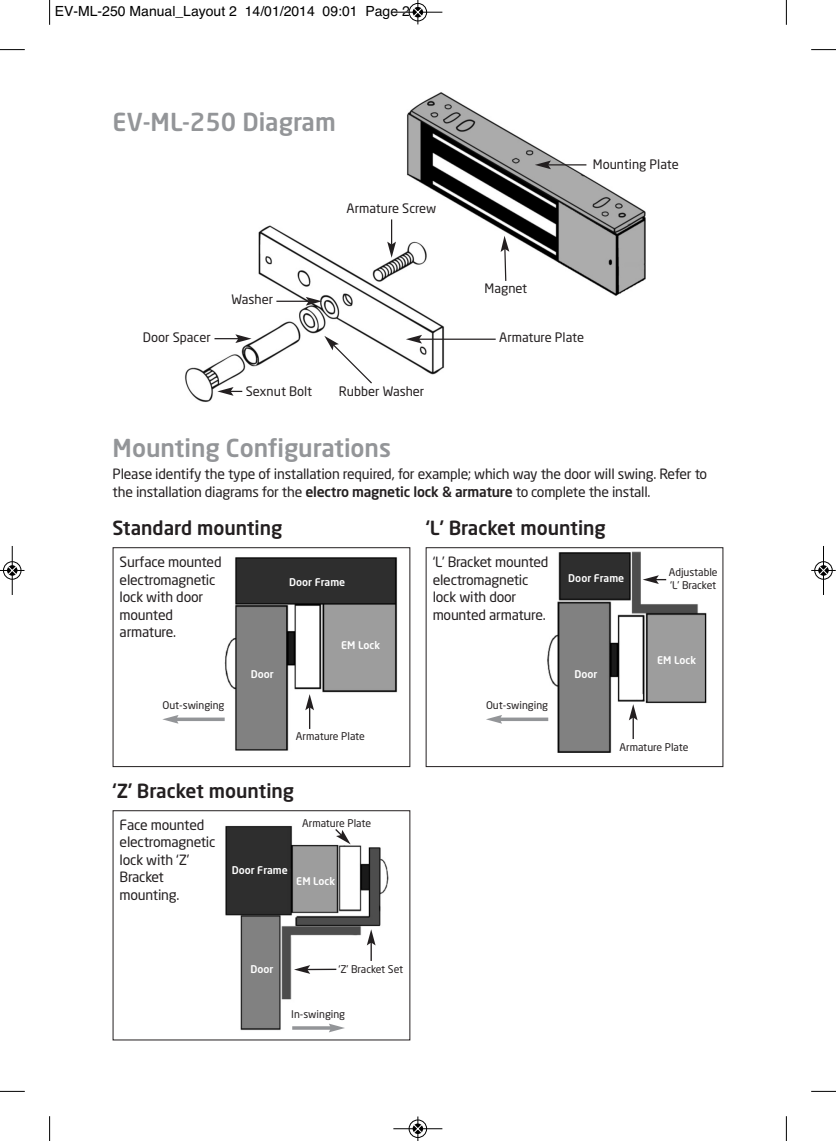
<style>
.page{position:relative;width:836px;height:1141px;background:#fff}
.page>*{position:absolute;margin:0;border:0;box-sizing:border-box;transform-origin:0 0}
.t1{font:500 24.5px "Neo Sans";color:#939598}
.t2{font:500 19.25px "Neo Sans";color:#231f20}
.t3{font:14px/17.5px "Neo Sans";letter-spacing:-.015em;color:#231f20}
.t4{font:14px "Helvetica";color:#000}
.t5{font:12.95px "Neo Sans";color:#231f20}
.t6{font:10.5px/12.6px "Neo Sans";color:#231f20}
.t7{font:500 10.5px "Neo Sans";color:#fff}
.s1{font-weight:500}
</style>
<div class="page">
<img style="left:185px;top:92px;width:461px;height:310px">
<hr style="left:548px;top:164px;width:38px;height:1px;background:#231f20">
<svg style="left:535px;top:160px;width:16px;height:9px"></svg>
<svg style="left:501px;top:236px;width:8px;height:46px"></svg>
<hr style="left:276px;top:301px;width:33px;height:1px;background:#231f20">
<svg style="left:306px;top:297px;width:16px;height:9px"></svg>
<hr style="left:419px;top:339px;width:77px;height:1px;background:#231f20">
<svg style="left:406px;top:335px;width:16px;height:9px"></svg>
<svg style="left:214px;top:334px;width:38px;height:9px"></svg>
<svg style="left:387px;top:219px;width:9px;height:39px"></svg>
<svg style="left:217px;top:387px;width:25px;height:9px"></svg>
<svg style="left:324px;top:336px;width:49px;height:49px"></svg>
<img style="left:221px;top:557px;width:177px;height:194px">
<div style="left:113px;top:547px;width:297px;height:220px;border:1px solid #231f20"></div>
<svg style="left:305px;top:694px;width:9px;height:35px"></svg>
<hr style="left:175px;top:718px;width:50px;height:3px;background:#939598">
<svg style="left:162px;top:715px;width:16px;height:9px"></svg>
<img style="left:225px;top:825px;width:164px;height:206px">
<svg style="left:334px;top:828px;width:17px;height:16px"></svg>
<svg style="left:367px;top:929px;width:9px;height:32px"></svg>
<svg style="left:294px;top:965px;width:44px;height:9px"></svg>
<svg style="left:292px;top:1026px;width:37px;height:4px"></svg>
<svg style="left:329px;top:1024px;width:16px;height:8px"></svg>
<img style="left:547px;top:551px;width:160px;height:201px">
<div style="left:426px;top:547px;width:297px;height:220px;border:1px solid #231f20"></div>
<hr style="left:632px;top:717px;width:2px;height:22px;background:#231f20">
<svg style="left:629px;top:704px;width:9px;height:16px"></svg>
<svg style="left:643px;top:575px;width:23px;height:9px"></svg>
<hr style="left:499px;top:718px;width:49px;height:3px;background:#939598">
<svg style="left:486px;top:715px;width:16px;height:9px"></svg>
<svg style="left:49px;top:0;width:1px;height:25px"></svg>
<svg style="left:0;top:49px;width:25px;height:1px"></svg>
<svg style="left:786px;top:0;width:1px;height:25px"></svg>
<svg style="left:811px;top:49px;width:25px;height:1px"></svg>
<svg style="left:49px;top:1116px;width:1px;height:25px"></svg>
<svg style="left:0;top:1091px;width:25px;height:1px"></svg>
<svg style="left:786px;top:1116px;width:1px;height:25px"></svg>
<svg style="left:811px;top:1091px;width:25px;height:1px"></svg>
<div style="left:408px;top:3px;width:19px;height:19px;border:1px solid #fff;border-radius:50%"></div>
<hr style="left:393px;top:12px;width:49px;height:1px;background:#000">
<div style="left:409px;top:3px;width:18px;height:18px;border:1px solid #000;border-radius:50%"></div>
<svg style="left:413px;top:0;width:9px;height:24px"></svg>
<div style="left:408px;top:1119px;width:19px;height:19px;border:1px solid #fff;border-radius:50%"></div>
<hr style="left:393px;top:1128px;width:49px;height:1px;background:#000">
<div style="left:409px;top:1120px;width:18px;height:18px;border:1px solid #000;border-radius:50%"></div>
<svg style="left:413px;top:1116px;width:9px;height:25px"></svg>
<div style="left:3px;top:561px;width:19px;height:19px;border:1px solid #fff;border-radius:50%"></div>
<hr style="left:12px;top:546px;width:1px;height:49px;background:#000">
<div style="left:3px;top:561px;width:18px;height:18px;border:1px solid #000;border-radius:50%"></div>
<svg style="left:0;top:566px;width:24px;height:9px"></svg>
<div style="left:814px;top:561px;width:19px;height:19px;border:1px solid #fff;border-radius:50%"></div>
<hr style="left:823px;top:546px;width:1px;height:49px;background:#000">
<div style="left:814px;top:561px;width:18px;height:18px;border:1px solid #000;border-radius:50%"></div>
<svg style="left:811px;top:566px;width:25px;height:9px"></svg>
<p class="t4" style="left:55px;top:3px;width:356px">EV-ML-250 Manual_Layout 2 14/01/2014 09:01 Page 2</p>
<h1 class="t1" style="left:113px;top:113px;width:225px">EV-ML-250 Diagram</h1>
<p class="t5" style="left:347px;top:203px;width:91px">Armature Screw</p>
<p class="t5" style="left:593px;top:160px;width:87px">Mounting Plate</p>
<p class="t5" style="left:232px;top:295px;width:43px">Washer</p>
<p class="t5" style="left:485px;top:284px;width:44px">Magnet</p>
<p class="t5" style="left:143px;top:332px;width:69px">Door Spacer</p>
<p class="t5" style="left:499px;top:333px;width:86px">Armature Plate</p>
<p class="t5" style="left:246px;top:386px;width:68px">Sexnut Bolt</p>
<p class="t5" style="left:339px;top:386px;width:87px">Rubber Washer</p>
<h1 class="t1" style="left:113px;top:438px;width:280px">Mounting Configurations</h1>
<p class="t3" style="left:113px;top:466px;width:596px">Please identify the type of installation required, for example; which way the door will swing. Refer to the installation diagrams for the <span class="s1">electro magnetic lock &amp; armature</span> to complete the install.</p>
<h2 class="t2" style="left:113px;top:520px;width:171px">Standard mounting</h2>
<p class="t3" style="left:120px;top:555px;width:103px">Surface mounted electromagnetic lock with door mounted armature.</p>
<p class="t7" style="left:289px;top:578px;width:58px">Door Frame</p>
<p class="t7" style="left:341px;top:640px;width:40px">EM Lock</p>
<p class="t7" style="left:251px;top:670px;width:24px">Door</p>
<p class="t6" style="left:162px;top:700px;width:64px">Out-swinging</p>
<p class="t6" style="left:296px;top:731px;width:70px">Armature Plate</p>
<h2 class="t2" style="left:113px;top:783px;width:183px">‘Z’ Bracket mounting</h2>
<p class="t3" style="left:120px;top:817px;width:97px">Face mounted electromagnetic lock with ‘Z’<br>Bracket mounting.</p>
<p class="t6" style="left:302px;top:818px;width:70px">Armature Plate</p>
<p class="t7" style="left:232px;top:866px;width:58px">Door Frame</p>
<p class="t7" style="left:296px;top:877px;width:40px">EM Lock</p>
<h2 class="t2" style="left:426px;top:520px;width:182px">‘L’ Bracket mounting</h2>
<p class="t3" style="left:433px;top:555px;width:117px">‘L’ Bracket mounted electromagnetic lock with door mounted armature.</p>
<p class="t6" style="left:486px;top:700px;width:64px">Out-swinging</p>
<p class="t7" style="left:568px;top:574px;width:58px">Door Frame</p>
<p class="t7" style="left:574px;top:670px;width:24px">Door</p>
<p class="t6" style="left:669px;top:567px;width:50px">Adjustable ‘L’ Bracket</p>
<p class="t7" style="left:657px;top:656px;width:40px">EM Lock</p>
<p class="t6" style="left:619px;top:742px;width:71px">Armature Plate</p>
<p class="t7" style="left:251px;top:965px;width:24px">Door</p>
<p class="t6" style="left:338px;top:964px;width:66px">‘Z’ Bracket Set</p>
<p class="t6" style="left:291px;top:1009px;width:55px">In-swinging</p>
</div>
